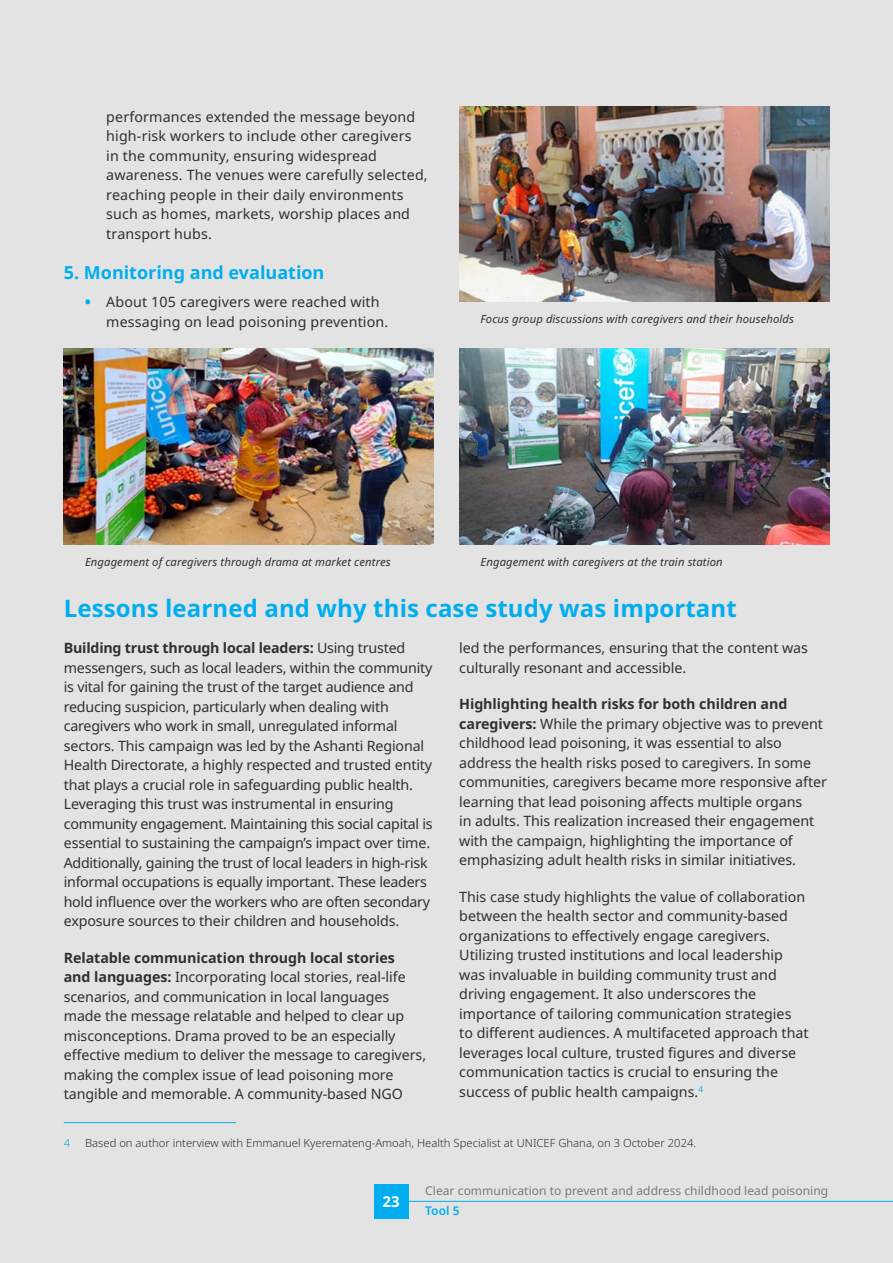
<style>
.page{position:relative;width:893px;height:1263px;background:#e4e3e3}
.page>*{position:absolute;margin:0;border:0;box-sizing:border-box;transform-origin:0 0}
.t1{font:700 24px "Noto Sans";letter-spacing:.005em;color:#00aeef}
.t2{font:700 18px "Noto Sans";color:#00aeef}
.t3{font:700 15px "Noto Sans";color:#fff}
.t4{font:14.25px/19.5px "Noto Sans";letter-spacing:-.005em;color:#312f30}
.t5{font:12px "Noto Sans";letter-spacing:.005em;color:#787a79}
.t6{font:600 12px "Noto Sans";color:#00aeef}
.t7{font:italic 11.25px "Noto Sans";letter-spacing:.01em;color:#312f30}
.t8{font:300 11.25px "Noto Sans";color:#312f30}
.t9{font:300 11.25px "Noto Sans";color:#00aeef}
.s1{font-weight:900;color:#00aeef}
.s2{font-weight:700}
</style>
<div class="page">
<img style="left:459px;top:106px;width:370px;height:196px">
<img style="left:64px;top:349px;width:370px;height:195px">
<img style="left:459px;top:349px;width:370px;height:195px">
<hr style="left:64px;top:1122px;width:172px;height:1px;background:#00aeef">
<div style="left:374px;top:1184px;width:34px;height:34px;background:#00aeef"></div>
<hr style="left:408px;top:1201px;width:485px;height:1px;background:#00aeef">
<p class="t4" style="left:106px;top:107px;width:323px">performances extended the message beyond high-risk workers to include other caregivers in the community, ensuring widespread awareness. The venues were carefully selected, reaching people in their daily environments such as homes, markets, worship places and transport hubs.</p>
<p class="t2" style="left:64px;top:260px;width:262px">5. Monitoring and evaluation</p>
<p class="t4" style="left:106px;top:293px;width:283px;text-indent:-21px"><span class="s1">•</span> About 105 caregivers were reached with messaging on lead poisoning prevention.</p>
<p class="t7" style="left:480px;top:311px;width:315px">Focus group discussions with caregivers and their households</p>
<p class="t7" style="left:85px;top:553px;width:307px">Engagement of caregivers through drama at market centres</p>
<p class="t7" style="left:480px;top:553px;width:244px">Engagement with caregivers at the train station</p>
<p class="t1" style="left:64px;top:591px;width:675px">Lessons learned and why this case study was important</p>
<p class="t4" style="left:64px;top:639px;width:370px"><span class="s2">Building trust through local leaders:</span> Using trusted messengers, such as local leaders, within the community is vital for gaining the trust of the target audience and reducing suspicion, particularly when dealing with caregivers who work in small, unregulated informal sectors. This campaign was led by the Ashanti Regional Health Directorate, a highly respected and trusted entity that plays a crucial role in safeguarding public health.<br>Leveraging this trust was instrumental in ensuring community engagement. Maintaining this social capital is essential to sustaining the campaign’s impact over time.<br>Additionally, gaining the trust of local leaders in high-risk informal occupations is equally important. These leaders hold influence over the workers who are often secondary exposure sources to their children and households.</p>
<p class="t4" style="left:64px;top:948px;width:364px"><span class="s2">Relatable communication through local stories<br>and languages:</span> Incorporating local stories, real-life scenarios, and communication in local languages made the message relatable and helped to clear up misconceptions. Drama proved to be an especially effective medium to deliver the message to caregivers, making the complex issue of lead poisoning more tangible and memorable. A community-based NGO</p>
<p class="t4" style="left:459px;top:639px;width:350px">led the performances, ensuring that the content was culturally resonant and accessible.</p>
<p class="t4" style="left:459px;top:695px;width:369px"><span class="s2">Highlighting health risks for both children and caregivers:</span> While the primary objective was to prevent childhood lead poisoning, it was essential to also address the health risks posed to caregivers. In some communities, caregivers became more responsive after learning that lead poisoning affects multiple organs<br>in adults. This realization increased their engagement with the campaign, highlighting the importance of emphasizing adult health risks in similar initiatives.</p>
<p class="t4" style="left:459px;top:887px;width:351px">This case study highlights the value of collaboration between the health sector and community-based organizations to effectively engage caregivers.<br>Utilizing trusted institutions and local leadership was invaluable in building community trust and driving engagement. It also underscores the importance of tailoring communication strategies to different audiences. A multifaceted approach that leverages local culture, trusted figures and diverse communication tactics is crucial to ensuring the success of public health campaigns.<sup>4</sup></p>
<p class="t9" style="left:64px;top:1135px;width:8px">4</p>
<p class="t8" style="left:85px;top:1135px;width:613px">Based on author interview with Emmanuel Kyeremateng-Amoah, Health Specialist at UNICEF Ghana, on 3 October 2024.</p>
<p class="t3" style="left:383px;top:1190px;width:19px">23</p>
<p class="t5" style="left:425px;top:1182px;width:404px">Clear communication to prevent and address childhood lead poisoning</p>
<p class="t6" style="left:425px;top:1202px;width:36px">Tool 5</p>
</div>
